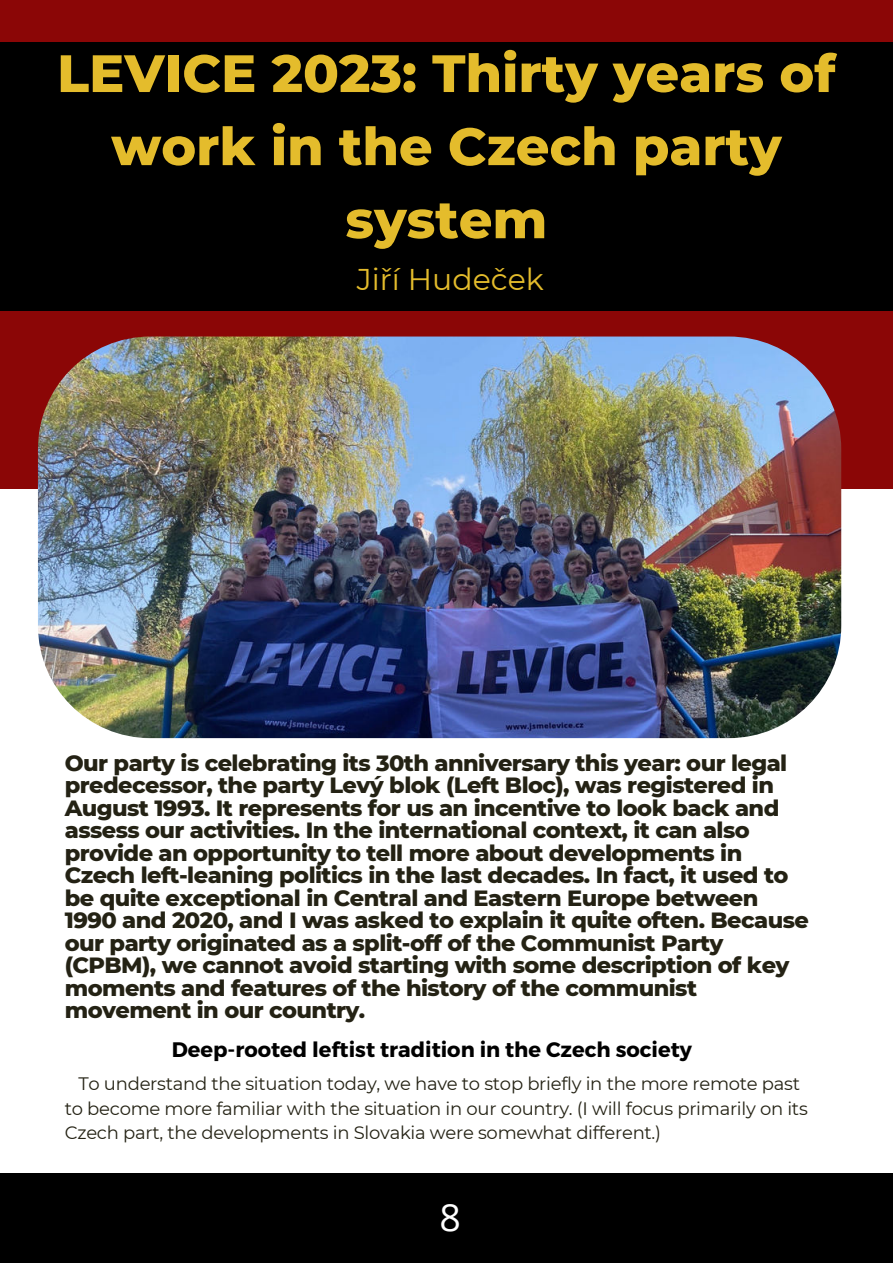
<style>
.page{position:relative;width:893px;height:1264px;background:#fff}
.page>*{position:absolute;margin:0;border:0;box-sizing:border-box;transform-origin:0 0}
.t1{font:800 52.5px/73.1px "Montserrat";color:#e4bc2c;text-align:center}
.t2{font:37.5px "Open Sans";color:#fff}
.t3{font:30px "Montserrat";color:#e4bc2c}
.t4{font:800 22.5px/22.5px "Montserrat";letter-spacing:-.025em;color:#242214}
.t5{font:700 21px "Montserrat";color:#000}
.t6{font:18px/24.8px "Montserrat";letter-spacing:-.015em;color:#242214}
</style>
<div class="page">
<div style="left:0;top:1173px;width:892px;height:89px;background:#000"></div>
<div style="left:0;top:0;width:892px;height:488px;background:#8b0606"></div>
<div style="left:0;top:42px;width:892px;height:269px;background:#000"></div>
<img style="left:38px;top:336px;width:803px;height:402px;border-radius:112px">
<h1 class="t1" style="left:57px;top:34px;width:780px">LEVICE 2023: Thirty years of work in the Czech party system</h1>
<h3 class="t3" style="left:357px;top:259px;width:188px">Jiří Hudeček</h3>
<p class="t4" style="left:65px;top:750px;width:745px">Our party is celebrating its 30th anniversary this year: our legal predecessor, the party Levý blok (Left Bloc), was registered in August 1993. It represents for us an incentive to look back and assess our activities. In the international context, it can also provide an opportunity to tell more about developments in Czech left-leaning politics in the last decades. In fact, it used to be quite exceptional in Central and Eastern Europe between 1990 and 2020, and I was asked to explain it quite often. Because our party originated as a split-off of the Communist Party (CPBM), we cannot avoid starting with some description of key moments and features of the history of the communist movement in our country.</p>
<p class="t5" style="left:172px;top:1036px;width:521px">Deep-rooted leftist tradition in the Czech society</p>
<p class="t6" style="left:65px;top:1070px;width:744px;text-indent:14px">To understand the situation today, we have to stop briefly in the more remote past to become more familiar with the situation in our country. (I will focus primarily on its<br>Czech part, the developments in Slovakia were somewhat different.)</p>
<h2 class="t2" style="left:439px;top:1191px;width:23px">8</h2>
</div>
